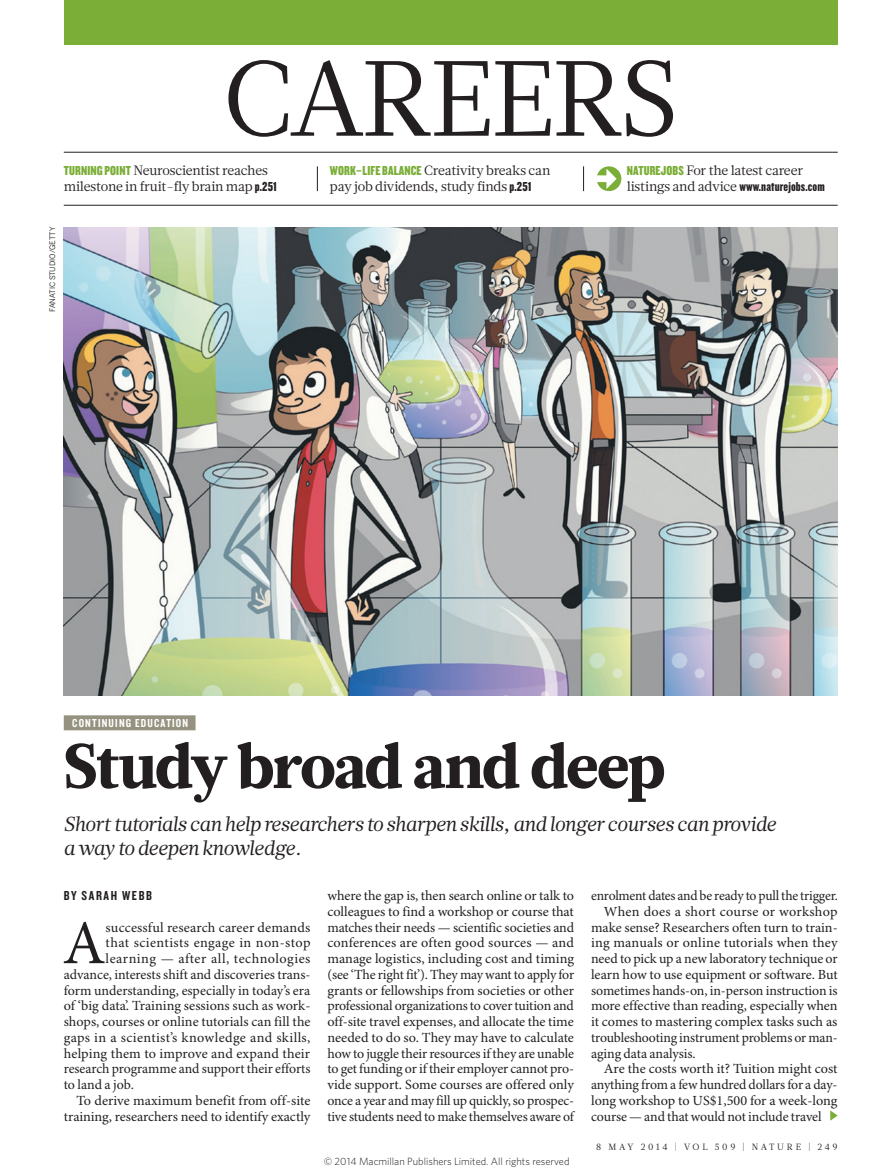
<style>
.page{position:relative;width:893px;height:1174px;background:#fff}
.page>*{position:absolute;margin:0;border:0;box-sizing:border-box;transform-origin:0 0}
.SECTION_HEADING{font:106.5px "Glosa Math";letter-spacing:-.025em;color:#231f20}
.HEAD_42{font:900 63px "Glosa Math";letter-spacing:-.025em;color:#231f20}
.BODY_DROP_CAP{font:62.4px "Minion Pro";color:#231f20}
.INTRO{font:italic 20.25px "Glosa Math";letter-spacing:-.005em;color:#231f20}
.BODY_INDENT{font:13.95px/15.8px "Minion Pro";letter-spacing:-.01em;color:#231f20;text-align:justify}
.BODY_DROP_CAP-2{font:13.95px "Minion Pro";letter-spacing:.005em;color:#231f20}
.BODY_DROP_CAP-3{font:13.95px "Minion Pro";letter-spacing:.025em;color:#231f20}
.BODY_DROP_CAP-4{font:13.95px "Minion Pro";letter-spacing:.03em;color:#231f20}
.MINI_TOC_TEXT{font:13.5px/15.8px "Glosa Math";letter-spacing:-.01em;color:#231f20}
.AUTHOR_BYLINE{font:13.5px "Knockout 49 Liteweight";letter-spacing:.12em;color:#231f20}
.SUBJECT_STRAP{font:12px "Knockout 49 Liteweight";letter-spacing:.1em;color:#fff}
.t1{font:300 10.5px "Whitney";color:#1d1d1b}
.t2{font:9px "Glosa Math";letter-spacing:.3em;color:#231f20}
.PIC_CREDIT{font:7.5px "News Gothic MTOT";color:#231f20}
.s1{font-family:"Knockout 69 Full Liteweight";color:#7aae36}
.s2{font-family:"Knockout 69 Full Liteweight"}
</style>
<div class="page">
<div style="left:597px;top:166px;width:24px;height:25px;background:#7aae36;border-radius:50%"></div>
<div style="left:596px;top:175px;width:12px;height:7px;background:#fff"></div>
<svg style="left:606px;top:169px;width:11px;height:20px"></svg>
<svg style="left:830px;top:1110px;width:8px;height:10px"></svg>
<div style="left:64px;top:715px;width:132px;height:15px;background:#95937f"></div>
<img style="left:64px;top:227px;width:774px;height:468px">
<div style="left:64px;top:0;width:774px;height:45px;background:#7aae36"></div>
<hr style="left:64px;top:152px;width:774px;height:1px;background:#231f20">
<hr style="left:64px;top:205px;width:774px;height:1px;background:#231f20">
<svg style="left:317px;top:166px;width:1px;height:25px"></svg>
<svg style="left:583px;top:166px;width:1px;height:25px"></svg>
<p class="SECTION_HEADING" style="left:223px;top:29px;width:457px">CAREERS</p>
<p class="MINI_TOC_TEXT" style="left:64px;top:163px;width:215px"><span class="s1">TURNING POINT</span> Neuroscientist reaches milestone in fruit-fly brain map <span class="s2">p.251</span></p>
<p class="MINI_TOC_TEXT" style="left:330px;top:163px;width:222px"><span class="s1">WORK–LIFE BALANCE</span> Creativity breaks can pay job dividends, study finds <span class="s2">p.251</span></p>
<p class="MINI_TOC_TEXT" style="left:627px;top:163px;width:199px"><span class="s1">NATUREJOBS</span> For the latest career listings and advice <span class="s2">www.naturejobs.com</span></p>
<p class="PIC_CREDIT" style="left:48px;top:312px;width:86px;rotate:-90deg">FANATIC STUDIO/GETTY</p>
<p class="SUBJECT_STRAP" style="left:72px;top:715px;width:117px">CONTINUING EDUCATION</p>
<p class="HEAD_42" style="left:64px;top:724px;width:603px">Study broad and deep</p>
<p class="INTRO" style="left:64px;top:810px;width:714px">Short tutorials can help researchers to sharpen skills, and longer courses can provide</p>
<p class="INTRO" style="left:64px;top:834px;width:239px">a way to deepen knowledge.</p>
<p class="AUTHOR_BYLINE" style="left:64px;top:887px;width:90px">BY SARAH WEBB</p>
<p class="BODY_DROP_CAP" style="left:63px;top:906px;width:45px">A</p>
<p class="BODY_DROP_CAP-2" style="left:106px;top:918px;width:206px">successful research career demands</p>
<p class="BODY_DROP_CAP-3" style="left:106px;top:934px;width:206px">that scientists engage in non-stop</p>
<p class="BODY_DROP_CAP-4" style="left:106px;top:950px;width:206px">learning — after all, technologies</p>
<p class="BODY_DROP_CAP-2" style="left:64px;top:966px;width:248px">advance, interests shift and discoveries trans-</p>
<p class="BODY_DROP_CAP-2" style="left:64px;top:981px;width:248px">form understanding, especially in today’s era</p>
<p class="BODY_DROP_CAP-2" style="left:64px;top:997px;width:248px">of ‘big data’. Training sessions such as work-</p>
<p class="BODY_DROP_CAP-2" style="left:64px;top:1013px;width:248px">shops, courses or online tutorials can fill the</p>
<p class="BODY_DROP_CAP-3" style="left:64px;top:1029px;width:248px">gaps in a scientist’s knowledge and skills,</p>
<p class="BODY_DROP_CAP-2" style="left:64px;top:1044px;width:248px">helping them to improve and expand their</p>
<p class="BODY_DROP_CAP-2" style="left:64px;top:1060px;width:248px">research programme and support their efforts</p>
<p class="BODY_DROP_CAP-2" style="left:64px;top:1076px;width:72px">to land a job.</p>
<p class="BODY_INDENT" style="left:64px;top:1093px;width:248px;text-align:right">To derive maximum benefit from off-site training, researchers need to identify exactly</p>
<p class="BODY_INDENT" style="left:327px;top:888px;width:248px">where the gap is, then search online or talk to colleagues to find a workshop or course that matches their needs — scientific societies and conferences are often good sources — and manage logistics, including cost and timing (see ‘The right fit’). They may want to apply for grants or fellowships from societies or other professional organizations to cover tuition and off-site travel expenses, and allocate the time needed to do so. They may have to calculate how to juggle their resources if they are unable to get funding or if their employer cannot pro&shy;vide support. Some courses are offered only once a year and may fill up quickly, so prospec&shy;tive students need to make themselves aware of</p>
<p class="BODY_INDENT" style="left:591px;top:888px;width:248px">enrolment dates and be ready to pull the trigger.</p>
<p class="BODY_INDENT" style="left:591px;top:904px;width:248px;text-indent:13px">When does a short course or workshop make sense? Researchers often turn to train&shy;ing manuals or online tutorials when they need to pick up a new laboratory technique or learn how to use equipment or software. But sometimes hands-on, in-person instruction is more effective than reading, especially when it comes to mastering complex tasks such as troubleshooting instrument problems or man&shy;aging data analysis.</p>
<p class="BODY_INDENT" style="left:591px;top:1061px;width:248px;text-indent:13px">Are the costs worth it? Tuition might cost anything from a few hundred dollars for a day&shy;long workshop to US$1,500 for a week-long course — and that would not include travel</p>
<p class="t1" style="left:324px;top:1154px;width:247px">© 2014 Macmillan Publishers Limited. All rights reserved</p>
<p class="t2" style="left:596px;top:1141px;width:243px">8 MAY 2014 | VOL 509 | NATURE | 249</p>
</div>
